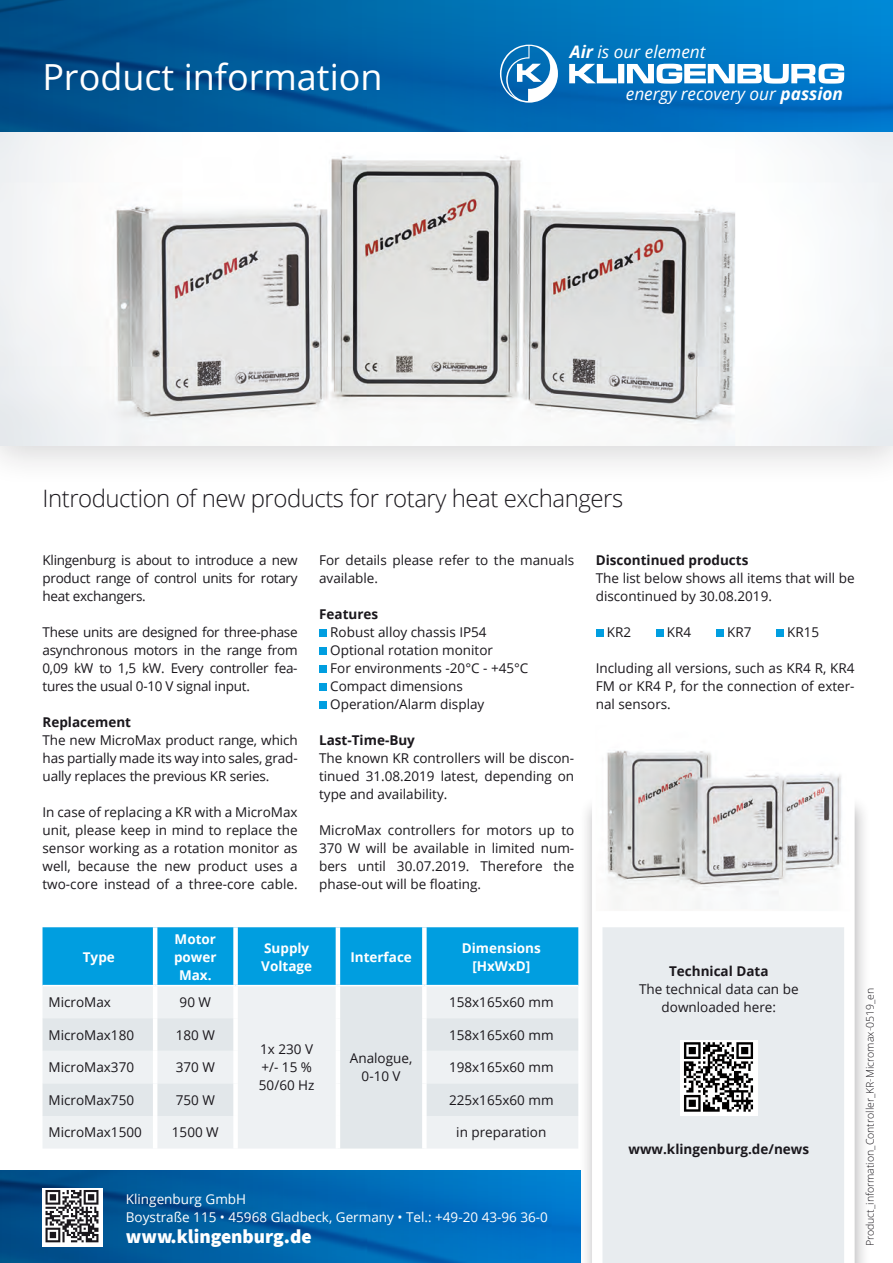
<style>
.page{position:relative;width:893px;height:1263px;background:#fff}
.page>*{position:absolute;margin:0;border:0;box-sizing:border-box;transform-origin:0 0}
.t1{font:36px "Open Sans";color:#fff}
.t2{font:300 24px "Open Sans";letter-spacing:-.02em;color:#1a171c}
.t3{font:900 19.5px "Source Sans Pro";color:#fff}
.t4{font:italic 17.25px "Open Sans";color:#fff}
.t5{font:13.5px/18px "Open Sans";color:#1a171c;text-align:justify}
.t6{font:700 13.5px "Open Sans";color:#1a171c}
.t7{font:13.5px/18px "Open Sans";color:#fff}
.t8{font:700 13.5px/18px "Open Sans";color:#fff;text-align:center}
.t9{font:300 10.5px "Open Sans";color:#1a171c}
.s1{font-weight:700}
</style>
<div class="page">
<div style="left:0;top:0;width:893px;height:488px;background:#1a171c;opacity:.17"></div>
<img style="left:0;top:132px;width:893px;height:314px">
<img style="left:0;top:0;width:893px;height:132px">
<img style="left:0;top:1170px;width:579px;height:93px">
<svg style="left:500px;top:45px;width:58px;height:58px"></svg>
<svg style="left:569px;top:64px;width:275px;height:20px"></svg>
<div style="left:319px;top:629px;width:8px;height:7px;background:#009ee0"></div>
<div style="left:319px;top:647px;width:8px;height:7px;background:#009ee0"></div>
<div style="left:319px;top:665px;width:8px;height:7px;background:#009ee0"></div>
<div style="left:319px;top:683px;width:8px;height:7px;background:#009ee0"></div>
<div style="left:319px;top:701px;width:8px;height:7px;background:#009ee0"></div>
<div style="left:596px;top:629px;width:7px;height:7px;background:#009ee0"></div>
<div style="left:656px;top:629px;width:7px;height:7px;background:#009ee0"></div>
<div style="left:716px;top:629px;width:7px;height:7px;background:#009ee0"></div>
<div style="left:776px;top:629px;width:8px;height:7px;background:#009ee0"></div>
<div style="left:579px;top:794px;width:291px;height:469px;background:#1a171c;opacity:.31"></div>
<svg style="left:592px;top:794px;width:263px;height:469px;background:#eaedf0"></svg>
<img style="left:680px;top:1040px;width:77px;height:76px">
<svg style="left:596px;top:911px;width:254px;height:16px"></svg>
<img style="left:596px;top:750px;width:254px;height:161px">
<img style="left:43px;top:1188px;width:59px;height:58px">
<div style="left:43px;top:927px;width:535px;height:58px;background:#009ee0"></div>
<svg style="left:43px;top:986px;width:535px;height:162px;background:#e9ecef"></svg>
<hr style="left:153px;top:927px;width:4px;height:58px;background:#fff">
<div style="left:233px;top:927px;width:5px;height:58px;background:#fff"></div>
<hr style="left:336px;top:927px;width:4px;height:58px;background:#fff">
<div style="left:422px;top:927px;width:5px;height:58px;background:#fff"></div>
<hr style="left:153px;top:986px;width:4px;height:32px;background:#fff">
<div style="left:233px;top:986px;width:5px;height:32px;background:#fff"></div>
<hr style="left:336px;top:986px;width:4px;height:32px;background:#fff">
<hr style="left:336px;top:1018px;width:4px;height:33px;background:#fff">
<hr style="left:336px;top:1051px;width:4px;height:32px;background:#fff">
<hr style="left:336px;top:1083px;width:4px;height:33px;background:#fff">
<hr style="left:336px;top:1116px;width:4px;height:32px;background:#fff">
<div style="left:422px;top:986px;width:5px;height:32px;background:#fff"></div>
<hr style="left:153px;top:1018px;width:4px;height:33px;background:#fff">
<div style="left:233px;top:1018px;width:5px;height:33px;background:#fff"></div>
<div style="left:422px;top:1018px;width:5px;height:33px;background:#fff"></div>
<hr style="left:153px;top:1051px;width:4px;height:32px;background:#fff">
<div style="left:233px;top:1051px;width:5px;height:32px;background:#fff"></div>
<div style="left:422px;top:1051px;width:5px;height:32px;background:#fff"></div>
<hr style="left:153px;top:1083px;width:4px;height:33px;background:#fff">
<div style="left:233px;top:1083px;width:5px;height:33px;background:#fff"></div>
<div style="left:422px;top:1083px;width:5px;height:33px;background:#fff"></div>
<hr style="left:153px;top:1116px;width:4px;height:32px;background:#fff">
<div style="left:233px;top:1116px;width:5px;height:32px;background:#fff"></div>
<div style="left:422px;top:1116px;width:5px;height:32px;background:#fff"></div>
<h1 class="t1" style="left:42px;top:52px;width:342px">Product information</h1>
<p class="t4" style="left:570px;top:40px;width:137px"><span class="s1">Air</span> is our element</p>
<p class="t4" style="left:626px;top:82px;width:219px">energy recovery our <span class="s1">passion</span></p>
<h2 class="t2" style="left:43px;top:482px;width:582px">Introduction of new products for rotary heat exchangers</h2>
<p class="t5" style="left:43px;top:551px;width:257px">Klingenburg is about to introduce a new product range of control units for rotary heat exchangers.</p>
<p class="t5" style="left:43px;top:623px;width:257px">These units are designed for three-phase asynchronous motors in the range from 0,09 kW to 1,5 kW. Every controller fea&shy;tures the usual 0-10 V signal input.</p>
<p class="t6" style="left:43px;top:713px;width:90px">Replacement</p>
<p class="t5" style="left:43px;top:731px;width:257px">The new MicroMax product range, which has partially made its way into sales, grad&shy;ually replaces the previous KR series.</p>
<p class="t5" style="left:43px;top:803px;width:257px">In case of replacing a KR with a MicroMax unit, please keep in mind to replace the sensor working as a rotation monitor as well, because the new product uses a two-core instead of a three-core cable.</p>
<p class="t5" style="left:319px;top:551px;width:257px">For details please refer to the manuals available.</p>
<p class="t6" style="left:319px;top:605px;width:61px">Features</p>
<p class="t5" style="left:330px;top:623px;width:200px;text-align:left">Robust alloy chassis IP54<br>Optional rotation monitor<br>For environments -20°C - +45°C<br>Compact dimensions<br>Operation/Alarm display</p>
<p class="t6" style="left:319px;top:731px;width:97px">Last-Time-Buy</p>
<p class="t5" style="left:319px;top:749px;width:257px">The known KR controllers will be discon&shy;tinued 31.08.2019 latest, depending on type and availability.</p>
<p class="t5" style="left:319px;top:821px;width:257px">MicroMax controllers for motors up to 370 W will be available in limited num&shy;bers until 30.07.2019. Therefore the phase-out will be floating.</p>
<p class="t8" style="left:83px;top:947px;width:34px">Type</p>
<p class="t8" style="left:174px;top:929px;width:44px">Motor power<br>Max.</p>
<p class="t8" style="left:261px;top:938px;width:52px;text-align:left">Supply<br>Voltage</p>
<p class="t8" style="left:350px;top:947px;width:63px">Interface</p>
<p class="t8" style="left:462px;top:938px;width:80px">Dimensions [HxWxD]</p>
<p class="t5" style="left:48px;top:993px;width:64px">MicroMax</p>
<p class="t5" style="left:180px;top:993px;width:33px">90 W</p>
<p class="t5" style="left:449px;top:993px;width:106px">158x165x60 mm</p>
<p class="t5" style="left:49px;top:1025px;width:87px">MicroMax180</p>
<p class="t5" style="left:176px;top:1025px;width:41px">180 W</p>
<p class="t5" style="left:449px;top:1025px;width:106px">158x165x60 mm</p>
<p class="t5" style="left:48px;top:1058px;width:87px">MicroMax370</p>
<p class="t5" style="left:176px;top:1058px;width:41px">370 W</p>
<p class="t5" style="left:449px;top:1058px;width:106px">198x165x60 mm</p>
<p class="t5" style="left:48px;top:1090px;width:87px">MicroMax750</p>
<p class="t5" style="left:176px;top:1090px;width:41px">750 W</p>
<p class="t5" style="left:449px;top:1090px;width:106px">225x165x60 mm</p>
<p class="t5" style="left:48px;top:1123px;width:95px">MicroMax1500</p>
<p class="t5" style="left:172px;top:1123px;width:48px">1500 W</p>
<p class="t5" style="left:456px;top:1123px;width:91px">in preparation</p>
<p class="t5" style="left:259px;top:1040px;width:57px;text-align:left">1x 230 V +/- 15 %<br>50/60 Hz</p>
<p class="t5" style="left:350px;top:1049px;width:64px;text-align:center">Analogue,<br>0-10 V</p>
<p class="t7" style="left:126px;top:1189px;width:424px">Klingenburg GmbH<br>Boystraße 115 • 45968 Gladbeck, Germany • Tel.: +49-20 43-96 36-0</p>
<h3 class="t3" style="left:126px;top:1223px;width:187px">www.klingenburg.de</h3>
<p class="t6" style="left:596px;top:551px;width:154px">Discontinued products</p>
<p class="t5" style="left:596px;top:569px;width:260px">The list below shows all items that will be discontinued by 30.08.2019.</p>
<p class="t5" style="left:607px;top:623px;width:26px">KR2</p>
<p class="t5" style="left:667px;top:623px;width:26px">KR4</p>
<p class="t5" style="left:727px;top:623px;width:26px">KR7</p>
<p class="t5" style="left:787px;top:623px;width:34px">KR15</p>
<p class="t5" style="left:596px;top:659px;width:260px">Including all versions, such as KR4 R, KR4<br>FM or KR4 P, for the connection of exter&shy;nal sensors.</p>
<p class="t6" style="left:669px;top:961px;width:101px">Technical Data</p>
<p class="t5" style="left:639px;top:979px;width:161px;text-align:center">The technical data can be downloaded here:</p>
<p class="t6" style="left:628px;top:1139px;width:182px">www.klingenburg.de/news</p>
<p class="t9" style="left:863px;top:1246px;width:260px;rotate:-90deg">Product_information_Controller_KR-Micromax-0519_en</p>
</div>
